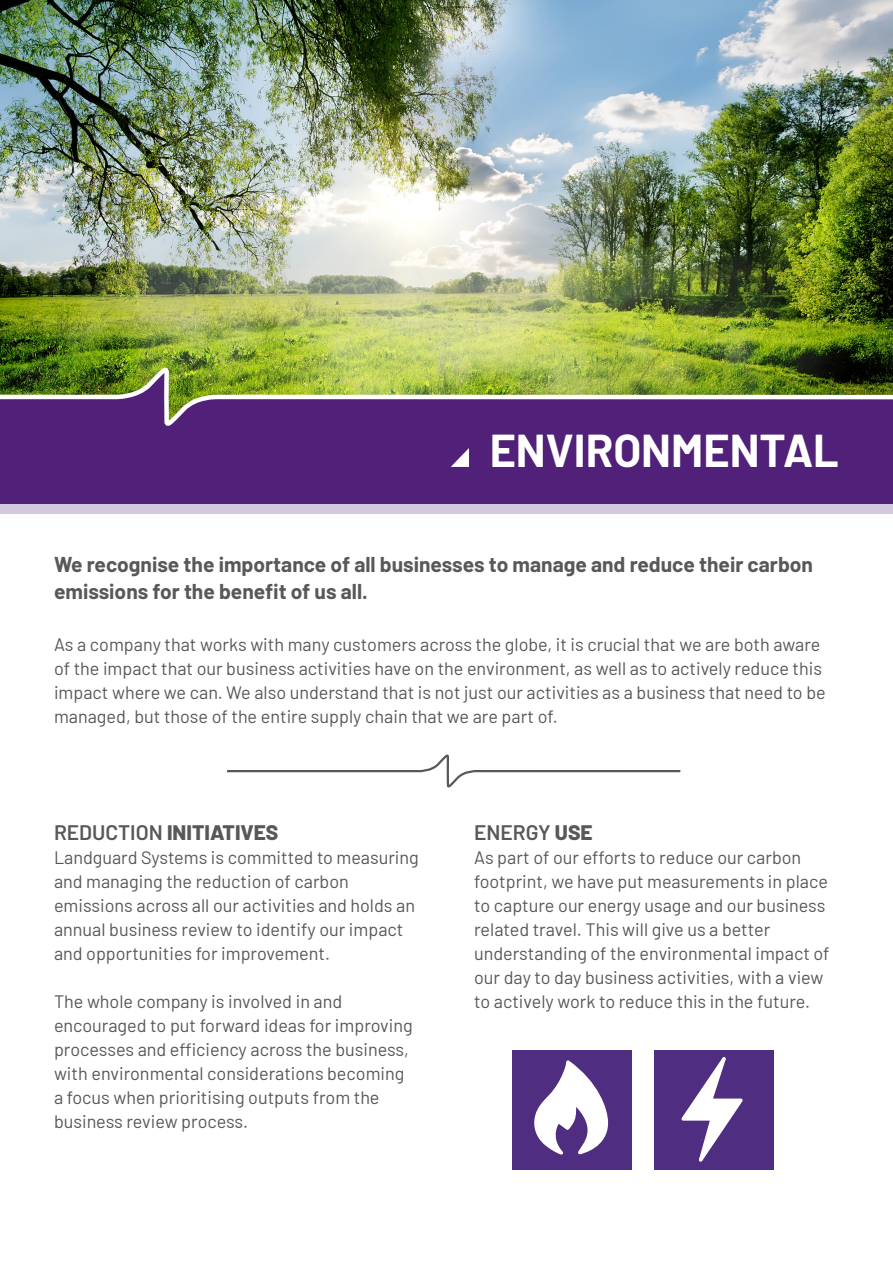
<style>
.page{position:relative;width:893px;height:1263px;background:#fff}
.page>*{position:absolute;margin:0;border:0;box-sizing:border-box;transform-origin:0 0}
.t1{font:700 45px "Barlow";color:#fff}
.Intro_para_white{font:700 21px/27.5px "Barlow";color:#57585a}
.t2{font:800 21px "Barlow";color:#57585a}
.t3{font:600 21px "Barlow";color:#57585a}
.t4{font:18px/24px "Barlow";color:#57585a}
.s1{font-weight:600}
.s2{font-weight:800}
</style>
<div class="page">
<img style="left:0;top:0;width:893px;height:1170px">
<div style="left:0;top:481px;width:893px;height:23px;background:#512179"></div>
<div style="left:0;top:504px;width:893px;height:10px;background:#d4c8dd"></div>
<svg style="left:451px;top:448px;width:18px;height:19px"></svg>
<div style="left:512px;top:1050px;width:119px;height:119px;background:#4f2d81"></div>
<svg style="left:534px;top:1060px;width:75px;height:95px"></svg>
<div style="left:655px;top:1050px;width:119px;height:119px;background:#4f2d81"></div>
<svg style="left:678px;top:1037px;width:69px;height:133px"></svg>
<svg style="left:225px;top:753px;width:458px;height:35px"></svg>
<p class="t1" style="left:490px;top:417px;width:351px">ENVIRONMENTAL</p>
<p class="Intro_para_white" style="left:54px;top:549px;width:760px">We recognise the importance of all businesses to manage and reduce their carbon emissions for the benefit of us all.</p>
<p class="t4" style="left:54px;top:631px;width:773px">As a company that works with many customers across the globe, it is crucial that we are both aware of the impact that our business activities have on the environment, as well as to actively reduce this impact where we can. We also understand that is not just our activities as a business that need to be managed, but those of the entire supply chain that we are part of.</p>
<p class="t2" style="left:54px;top:816px;width:226px"><span class="s1">REDUCTION</span> INITIATIVES</p>
<p class="t4" style="left:54px;top:844px;width:366px">Landguard Systems is committed to measuring and managing the reduction of carbon emissions across all our activities and holds an annual business review to identify our impact and opportunities for improvement.</p>
<p class="t4" style="left:54px;top:988px;width:360px">The whole company is involved in and encouraged to put forward ideas for improving processes and efficiency across the business, with environmental considerations becoming a focus when prioritising outputs from the business review process.</p>
<p class="t3" style="left:474px;top:817px;width:120px">ENERGY <span class="s2">USE</span></p>
<p class="t4" style="left:474px;top:844px;width:357px">As part of our efforts to reduce our carbon footprint, we have put measurements in place to capture our energy usage and our business related travel. This will give us a better understanding of the environmental impact of our day to day business activities, with a view to actively work to reduce this in the future.</p>
</div>
